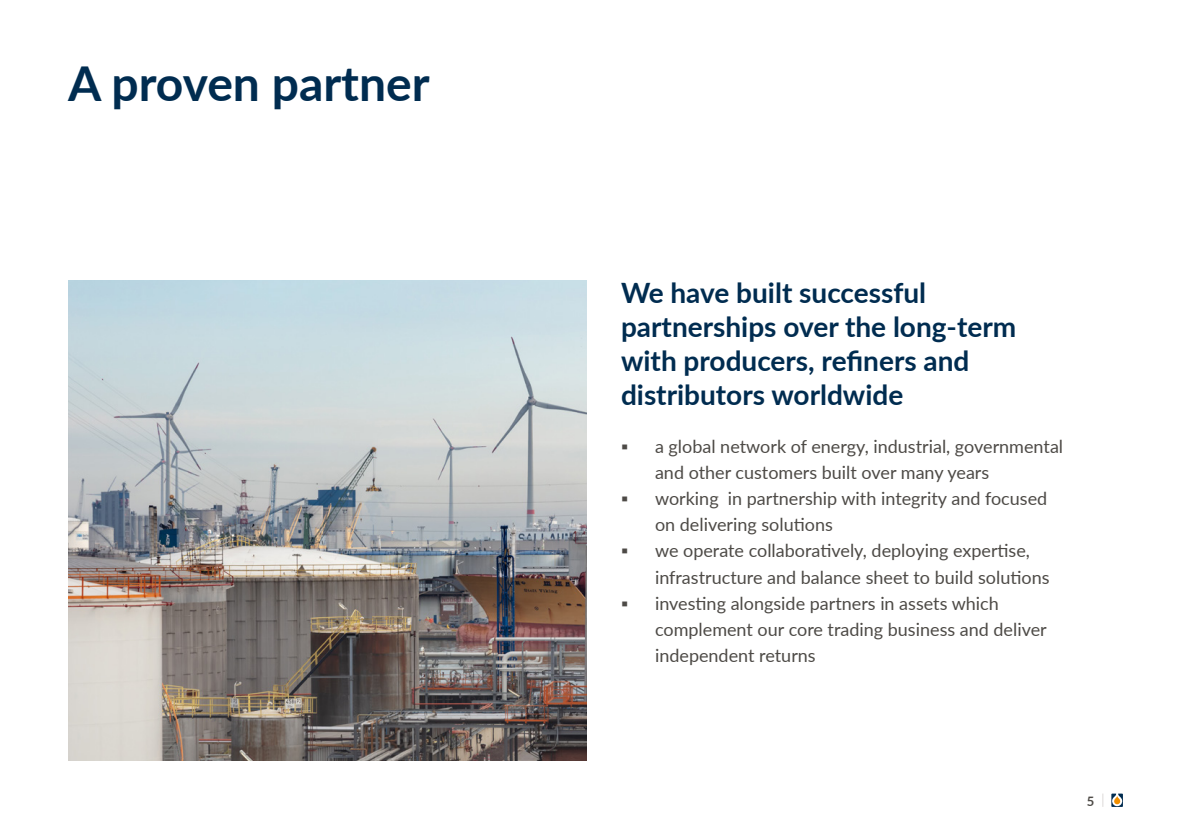
<style>
.page{position:relative;width:1191px;height:840px;background:#fff}
.page>*{position:absolute;margin:0;border:0;box-sizing:border-box;transform-origin:0 0}
.t1{font:700 48px "Lato";color:#002c50}
.t2{font:700 28px/34px "Lato";color:#002c50}
.t3{font:18px/26px "Lato";color:#4d4a46}
.t4{font:700 13px "Lato";color:#4d4a46}
</style>
<div class="page">
<img style="left:69px;top:280px;width:518px;height:480px">
<svg style="left:1111px;top:793px;width:12px;height:13px"></svg>
<svg style="left:1102px;top:793px;width:1px;height:13px"></svg>
<h1 class="t1" style="left:68px;top:48px;width:363px">A proven partner</h1>
<h2 class="t2" style="left:621px;top:274px;width:397px">We have built successful partnerships over the long‑term with producers, refiners and distributors worldwide</h2>
<p class="t3" style="left:655px;top:433px;width:410px;text-indent:-34px">▪ a global network of energy, industrial, governmental and other customers built over many years</p>
<p class="t3" style="left:655px;top:485px;width:394px;text-indent:-34px">▪ working in partnership with integrity and focused on delivering solutions</p>
<p class="t3" style="left:655px;top:537px;width:396px;text-indent:-34px">▪ we operate collaboratively, deploying expertise, infrastructure and balance sheet to build solutions</p>
<p class="t3" style="left:655px;top:589px;width:393px;text-indent:-34px">▪ investing alongside partners in assets which complement our core trading business and deliver independent returns</p>
<p class="t4" style="left:1086px;top:790px;width:9px">5</p>
</div>
